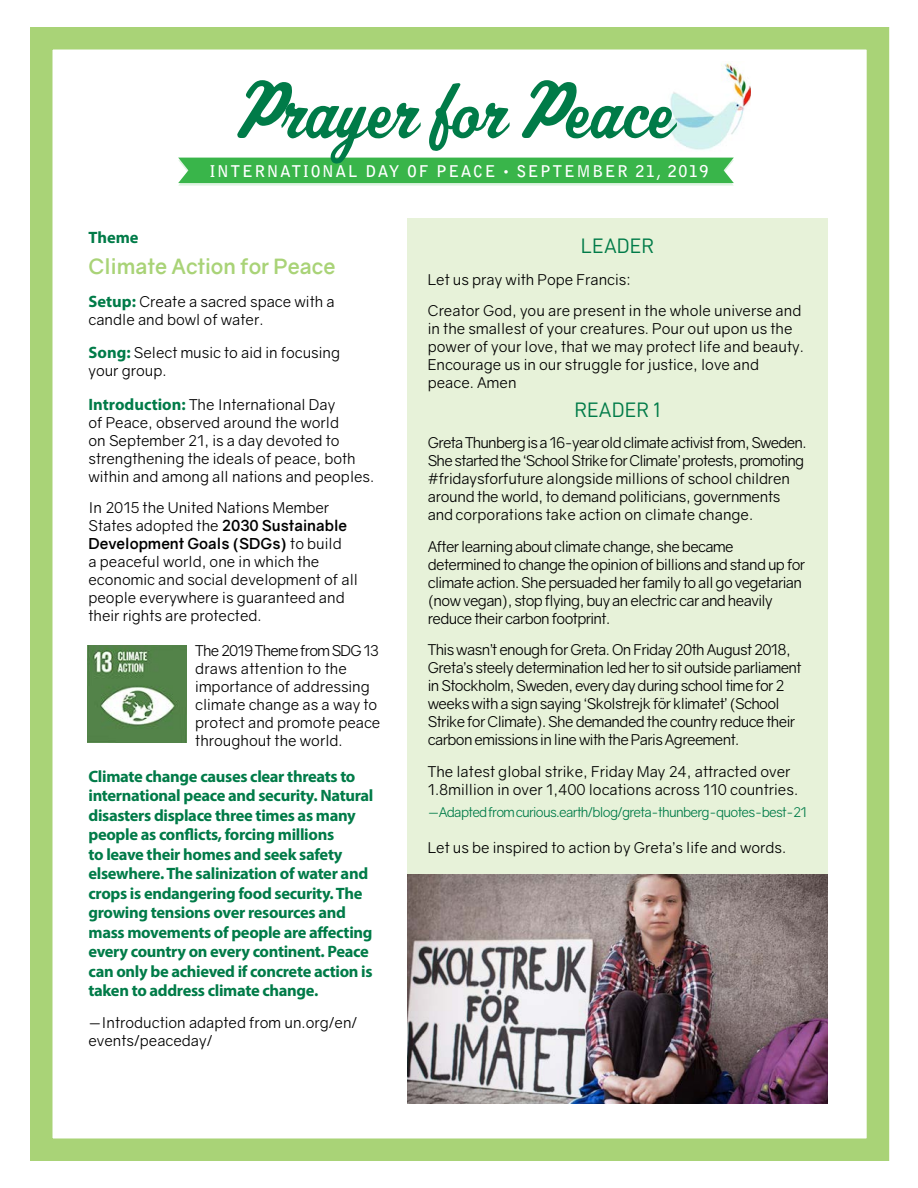
<style>
.page{position:relative;width:918px;height:1188px;background:#fff}
.page>*{position:absolute;margin:0;border:0;box-sizing:border-box;transform-origin:0 0}
.t1{font:90px "Aktuelle";color:#007b48}
.t2{font:700 21px "Gravity";color:#a9d377}
.t3{font:21px "D DIN";letter-spacing:.01em;color:#007b48}
.t4{font:700 16.5px/19.5px "Myriad Pro";letter-spacing:-.02em;color:#007b48}
.t5{font:700 16.2px "Bell Gothic Std";letter-spacing:.1em;color:#fff}
.t6{font:15px/18px "Gravity";color:#000}
.t7{font:15px/18px "Gravity";letter-spacing:-.04em;color:#000}
.t8{font:15px/18px "Gravity";letter-spacing:-.02em;color:#000}
.t9{font:13.5px "Gravity";letter-spacing:-.05em;color:#007b48}
.s1{font-size:12px}
.s2{font-family:"Myriad Pro";font-weight:700;font-size:16.5px;color:#007b48}
.s3{font-weight:700}
</style>
<div class="page">
<div style="left:30px;top:27px;width:859px;height:1134px;border:22px solid #a9d377"></div>
<img style="left:667px;top:63px;width:84px;height:87px">
<img style="left:88px;top:645px;width:98px;height:98px">
<svg style="left:178px;top:158px;width:556px;height:28px;background:#4ebc5d"></svg>
<div style="left:408px;top:218px;width:420px;height:680px;background:#e7f2d9"></div>
<img style="left:407px;top:875px;width:421px;height:228px">
<h1 class="t1" style="left:235px;top:53px;width:439px">Prayer for Peace</h1>
<p class="t5" style="left:209px;top:161px;width:501px">INTERNATIONAL DAY OF PEACE <span class="s1">•</span> SEPTEMBER 21, 2019</p>
<p class="t4" style="left:88px;top:227px;width:52px">Theme</p>
<h2 class="t2" style="left:88px;top:253px;width:248px">Climate Action for Peace</h2>
<p class="t6" style="left:88px;top:293px;width:248px"><span class="s2">Setup:</span> Create a sacred space with a candle and bowl of water.</p>
<p class="t6" style="left:88px;top:344px;width:253px"><span class="s2">Song:</span> Select music to aid in focusing your group.</p>
<p class="t6" style="left:88px;top:395px;width:287px"><span class="s2">Introduction:</span> The International Day<br>of Peace, observed around the world<br>on September 21, is a day devoted to strengthening the ideals of peace, both within and among all nations and peoples.</p>
<p class="t6" style="left:88px;top:499px;width:271px">In 2015 the United Nations Member States adopted the <span class="s3">2030 Sustainable Development Goals (SDGs)</span> to build<br>a peaceful world, one in which the economic and social development of all people everywhere is guaranteed and their rights are protected.</p>
<p class="t6" style="left:195px;top:641px;width:187px">The 2019 Theme from SDG 13 draws attention to the importance of addressing climate change as a way to protect and promote peace throughout the world.</p>
<p class="t4" style="left:88px;top:766px;width:286px">Climate change causes clear threats to international peace and security. Natural disasters displace three times as many people as conflicts, forcing millions<br>to leave their homes and seek safety elsewhere. The salinization of water and crops is endangering food security. The growing tensions over resources and mass movements of people are affecting every country on every continent. Peace can only be achieved if concrete action is taken to address climate change.</p>
<p class="t6" style="left:88px;top:1013px;width:270px">—Introduction adapted from un.org/en/ events/peaceday/</p>
<h2 class="t3" style="left:581px;top:234px;width:75px">LEADER</h2>
<p class="t6" style="left:428px;top:263px;width:375px;line-height:31.5px">Let us pray with Pope Francis:<br>Creator God, you are present in the whole universe and</p>
<p class="t6" style="left:428px;top:320px;width:378px">in the smallest of your creatures. Pour out upon us the power of your love, that we may protect life and beauty.<br>Encourage us in our struggle for justice, love and peace. Amen</p>
<h2 class="t3" style="left:574px;top:398px;width:88px">READER 1</h2>
<p class="t8" style="left:428px;top:434px;width:380px">Greta Thunberg is a 16-year old climate activist from, Sweden.<br>She started the ‘School Strike for Climate’ protests, promoting #fridaysforfuture alongside millions of school children around the world, to demand politicians, governments and corporations take action on climate change.</p>
<p class="t7" style="left:428px;top:537px;width:379px">After learning about climate change, she became determined to change the opinion of billions and stand up for climate action. She persuaded her family to all go vegetarian (now vegan), stop flying, buy an electric car and heavily reduce their carbon footprint.</p>
<p class="t7" style="left:428px;top:641px;width:375px">This wasn’t enough for Greta. On Friday 20th August 2018, Greta’s steely determination led her to sit outside parliament in Stockholm, Sweden, every day during school time for 2 weeks with a sign saying ‘Skolstrejk för klimatet’ (School Strike for Climate). She demanded the country reduce their carbon emissions in line with the Paris Agreement.</p>
<p class="t6" style="left:428px;top:762px;width:372px">The latest global strike, Friday May 24, attracted over<br>1.8million in over 1,400 locations across 110 countries.</p>
<p class="t9" style="left:428px;top:804px;width:381px">—Adapted from curious.earth/blog/greta-thunberg-quotes-best-21</p>
<p class="t6" style="left:428px;top:839px;width:360px">Let us be inspired to action by Greta’s life and words.</p>
</div>
